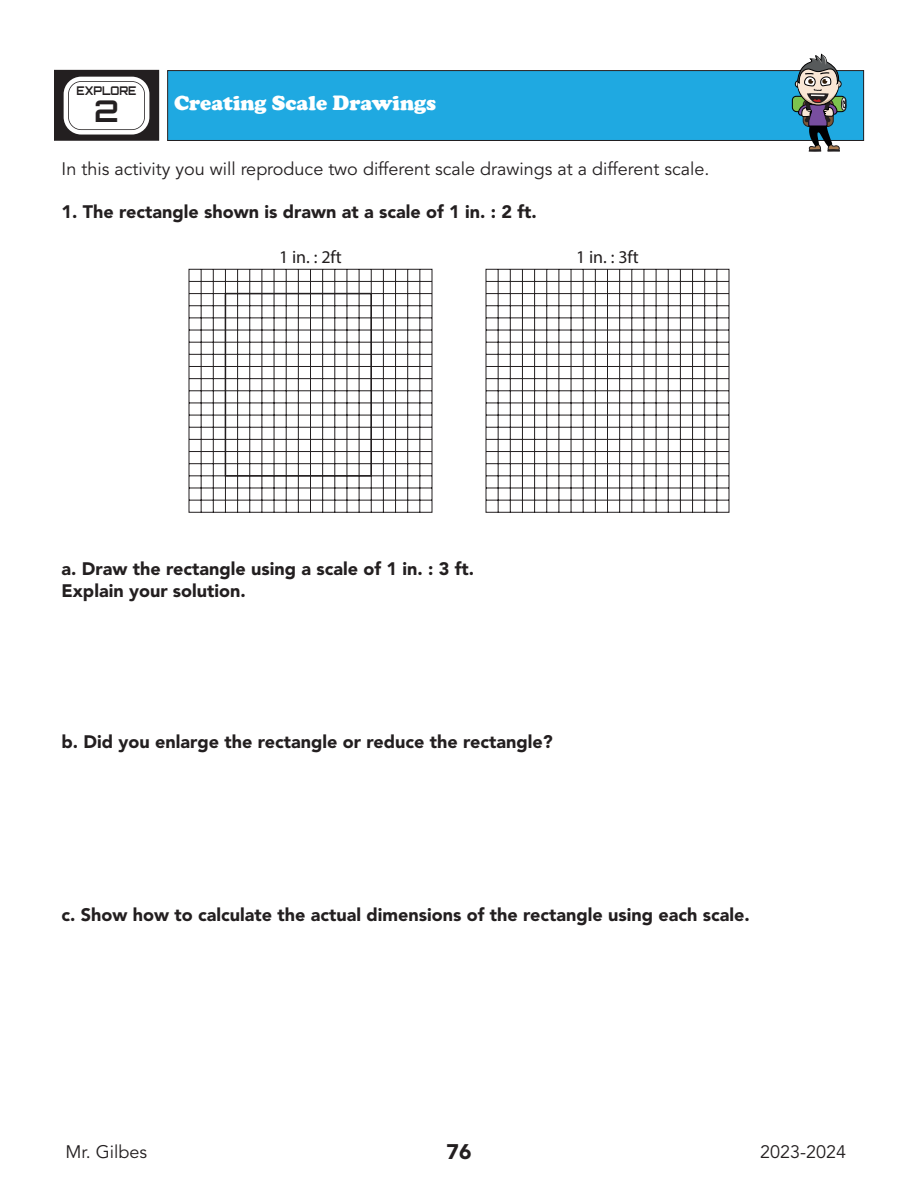
<style>
.page{position:relative;width:918px;height:1188px;background:#fff}
.page>*{position:absolute;margin:0;border:0;box-sizing:border-box;transform-origin:0 0}
.t1{font:700 30px "Orbitron";color:#231f20}
.t2{font:900 21px "Cooper";color:#fff}
.t3{font:900 21px "Avenir LT Std";color:#231f20}
.t4{font:900 18px "Avenir LT Std";color:#231f20}
.t5{font:18px "Avenir LT Std";color:#231f20}
.t6{font:18px "Myriad Pro";color:#231f20}
.t7{font:700 12px "Orbitron";color:#231f20;scale:.9 1}
</style>
<div class="page">
<div style="left:168px;top:71px;width:696px;height:69px;background:#1fa9e1"></div>
<div style="left:167px;top:70px;width:697px;height:71px;border:1px solid #231f20"></div>
<div style="left:792px;top:96px;width:54px;height:16px;background:#7dc34e;border-radius:4px"></div>
<div style="left:792px;top:96px;width:54px;height:16px;border:1px solid #000002;border-radius:4px"></div>
<svg style="left:795px;top:54px;width:52px;height:98px"></svg>
<div style="left:54px;top:70px;width:105px;height:70px;background:#231f20"></div>
<div style="left:54px;top:70px;width:105px;height:71px;border:1px solid #231f20"></div>
<div style="left:66px;top:79px;width:81px;height:53px;background:#fff;border-radius:15px"></div>
<div style="left:63px;top:76px;width:87px;height:59px;border:6px solid #231f20;border-radius:15px"></div>
<div style="left:64px;top:77px;width:85px;height:58px;border:4px solid #fff;border-radius:15px"></div>
<svg style="left:189px;top:269px;width:540px;height:244px"></svg>
<div style="left:225px;top:293px;width:147px;height:184px;border:2px solid #231f20"></div>
<p class="t7" style="left:76px;top:84px;width:68px">EXPLORE</p>
<p class="t1" style="left:94px;top:93px;width:26px">2</p>
<p class="t2" style="left:174px;top:90px;width:264px">Creating Scale Drawings</p>
<p class="t5" style="left:62px;top:159px;width:649px">In this activity you will reproduce two different scale drawings at a different scale.</p>
<p class="t4" style="left:62px;top:201px;width:477px">1. The rectangle shown is drawn at a scale of 1 in. : 2 ft.</p>
<p class="t6" style="left:279px;top:246px;width:64px">1 in. : 2ft</p>
<p class="t6" style="left:576px;top:246px;width:64px">1 in. : 3ft</p>
<p class="t4" style="left:62px;top:558px;width:414px">a. Draw the rectangle using a scale of 1 in. : 3 ft.</p>
<p class="t4" style="left:62px;top:580px;width:186px">Explain your solution.</p>
<p class="t4" style="left:62px;top:731px;width:493px">b. Did you enlarge the rectangle or reduce the rectangle?</p>
<p class="t4" style="left:62px;top:904px;width:690px">c. Show how to calculate the actual dimensions of the rectangle using each scale.</p>
<p class="t5" style="left:66px;top:1142px;width:83px">Mr. Gilbes</p>
<p class="t3" style="left:447px;top:1139px;width:26px">76</p>
<p class="t5" style="left:760px;top:1142px;width:88px">2023-2024</p>
</div>
